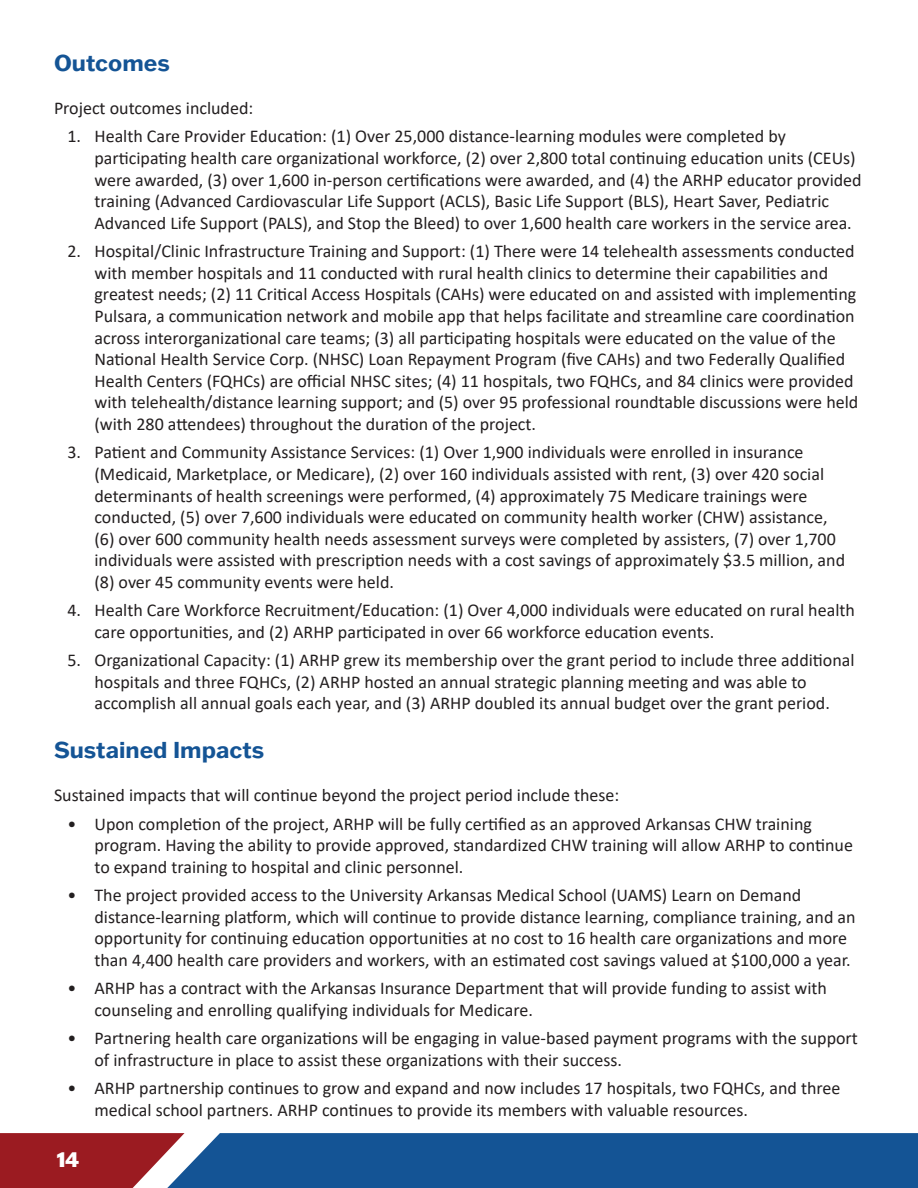
<style>
.page{position:relative;width:918px;height:1188px;background:#fff}
.page>*{position:absolute;margin:0;border:0;box-sizing:border-box;transform-origin:0 0}
.t1{font:700 22.5px "Franklin Gothic ATF";color:#145495}
.t2{font:800 21px "Franklin Gothic ATF";color:#fff}
.Body{font:18px/21.6px "Calibri";color:#231f20}
</style>
<div class="page">
<svg style="left:0;top:1133px;width:918px;height:55px;background:#345084"></svg>
<h2 class="t1" style="left:54px;top:48px;width:117px">Outcomes</h2>
<p class="Body" style="left:54px;top:97px;width:201px">Project outcomes included:</p>
<p class="Body" style="left:94px;top:125px;width:769px;text-indent:-27px">1. Health Care Provider Education: (1) Over 25,000 distance-learning modules were completed by participating health care organizational workforce, (2) over 2,800 total continuing education units (CEUs) were awarded, (3) over 1,600 in-person certifications were awarded, and (4) the ARHP educator provided training (Advanced Cardiovascular Life Support (ACLS), Basic Life Support (BLS), Heart Saver, Pediatric Advanced Life Support (PALS), and Stop the Bleed) to over 1,600 health care workers in the service area.</p>
<p class="Body" style="left:94px;top:240px;width:765px;text-indent:-27px">2. Hospital/Clinic Infrastructure Training and Support: (1) There were 14 telehealth assessments conducted with member hospitals and 11 conducted with rural health clinics to determine their capabilities and greatest needs; (2) 11 Critical Access Hospitals (CAHs) were educated on and assisted with implementing Pulsara, a communication network and mobile app that helps facilitate and streamline care coordination across interorganizational care teams; (3) all participating hospitals were educated on the value of the National Health Service Corp. (NHSC) Loan Repayment Program (five CAHs) and two Federally Qualified Health Centers (FQHCs) are official NHSC sites; (4) 11 hospitals, two FQHCs, and 84 clinics were provided with telehealth/distance learning support; and (5) over 95 professional roundtable discussions were held (with 280 attendees) throughout the duration of the project.</p>
<p class="Body" style="left:94px;top:441px;width:752px;text-indent:-27px">3. Patient and Community Assistance Services: (1) Over 1,900 individuals were enrolled in insurance (Medicaid, Marketplace, or Medicare), (2) over 160 individuals assisted with rent, (3) over 420 social determinants of health screenings were performed, (4) approximately 75 Medicare trainings were conducted, (5) over 7,600 individuals were educated on community health worker (CHW) assistance, (6) over 600 community health needs assessment surveys were completed by assisters, (7) over 1,700 individuals were assisted with prescription needs with a cost savings of approximately $3.5 million, and (8) over 45 community events were held.</p>
<p class="Body" style="left:94px;top:599px;width:762px;text-indent:-27px">4. Health Care Workforce Recruitment/Education: (1) Over 4,000 individuals were educated on rural health care opportunities, and (2) ARHP participated in over 66 workforce education events.</p>
<p class="Body" style="left:94px;top:649px;width:762px;text-indent:-27px">5. Organizational Capacity: (1) ARHP grew its membership over the grant period to include three additional hospitals and three FQHCs, (2) ARHP hosted an annual strategic planning meeting and was able to accomplish all annual goals each year, and (3) ARHP doubled its annual budget over the grant period.</p>
<h2 class="t1" style="left:54px;top:735px;width:212px">Sustained Impacts</h2>
<p class="Body" style="left:54px;top:784px;width:567px">Sustained impacts that will continue beyond the project period include these:</p>
<p class="Body" style="left:94px;top:812px;width:760px;text-indent:-27px">• Upon completion of the project, ARHP will be fully certified as an approved Arkansas CHW training program. Having the ability to provide approved, standardized CHW training will allow ARHP to continue to expand training to hospital and clinic personnel.</p>
<p class="Body" style="left:94px;top:884px;width:763px;text-indent:-27px">• The project provided access to the University Arkansas Medical School (UAMS) Learn on Demand distance-learning platform, which will continue to provide distance learning, compliance training, and an opportunity for continuing education opportunities at no cost to 16 health care organizations and more than 4,400 health care providers and workers, with an estimated cost savings valued at $100,000 a year.</p>
<p class="Body" style="left:94px;top:977px;width:734px;text-indent:-27px">• ARHP has a contract with the Arkansas Insurance Department that will provide funding to assist with counseling and enrolling qualifying individuals for Medicare.</p>
<p class="Body" style="left:94px;top:1027px;width:765px;text-indent:-27px">• Partnering health care organizations will be engaging in value-based payment programs with the support of infrastructure in place to assist these organizations with their success.</p>
<p class="Body" style="left:94px;top:1077px;width:748px;text-indent:-27px">• ARHP partnership continues to grow and expand and now includes 17 hospitals, two FQHCs, and three medical school partners. ARHP continues to provide its members with valuable resources.</p>
<p class="t2" style="left:57px;top:1145px;width:24px">14</p>
</div>
